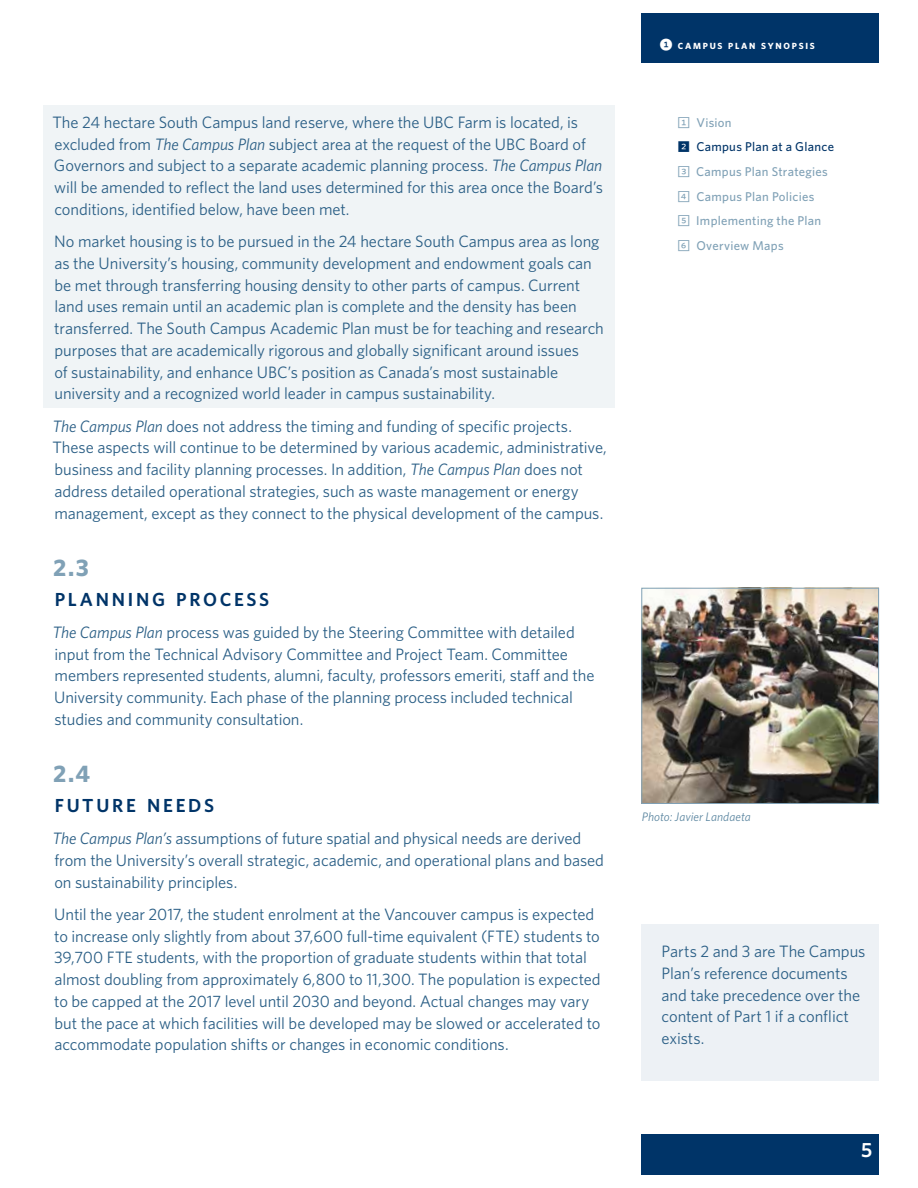
<style>
.page{position:relative;width:918px;height:1188px;background:#fff}
.page>*{position:absolute;margin:0;border:0;box-sizing:border-box;transform-origin:0 0}
.t1{font:700 24px "Whitney";color:#80a1b6}
.t2{font:600 20.7px "Whitney";color:#fff}
.t3{font:600 18.9px "Whitney";letter-spacing:.14em;color:#003468}
.t4{font:16.5px/21.8px "Whitney";letter-spacing:-.005em;color:#2b5f86}
.t5{font:500 12.75px/24.6px "Whitney";letter-spacing:.02em;color:#80a1b6}
.t6{font:italic 12.3px "Whitney";color:#5d87a1}
.t7{font:700 8.85px "Whitney";letter-spacing:.195em;color:#fff}
.s1{font-style:italic}
.s2{font-family:"Whitney Index Black Rd Bd";font-weight:400;font-size:12.75px}
.s3{font-family:"Whitney Index White Sq Md";font-weight:400}
.s4{font-family:"Whitney Index Black Sq Md";font-weight:400;color:#003468}
.s5{color:#003468}
</style>
<div class="page">
<div style="left:642px;top:1134px;width:237px;height:40px;background:#003468"></div>
<div style="left:642px;top:14px;width:237px;height:49px;background:#003468"></div>
<div style="left:43px;top:105px;width:572px;height:302px;background:#f0f4f6"></div>
<div style="left:641px;top:924px;width:238px;height:156px;background:#edf1f5"></div>
<img style="left:643px;top:590px;width:234px;height:212px">
<div style="left:641px;top:588px;width:238px;height:216px;border:1px solid #80a1b6"></div>
<p class="t4" style="left:52px;top:111px;width:552px">The 24 hectare South Campus land reserve, where the UBC Farm is located, is excluded from <span class="s1">The Campus Plan</span> subject area at the request of the UBC Board of Governors and subject to a separate academic planning process. <span class="s1">The Campus Plan </span>will be amended to reflect the land uses determined for this area once the Board’s conditions, identified below, have been met.</p>
<p class="t4" style="left:54px;top:230px;width:551px">No market housing is to be pursued in the 24 hectare South Campus area as long as the University’s housing, community development and endowment goals can be met through transferring housing density to other parts of campus. Current land uses remain until an academic plan is complete and the density has been transferred. The South Campus Academic Plan must be for teaching and research purposes that are academically rigorous and globally significant around issues<br>of sustainability, and enhance UBC’s position as Canada’s most sustainable university and a recognized world leader in campus sustainability.</p>
<p class="t4" style="left:52px;top:415px;width:556px"><span class="s1">The Campus Plan</span> does not address the timing and funding of specific projects.<br>These aspects will continue to be determined by various academic, administrative, business and facility planning processes. In addition, <span class="s1">The Campus Plan</span> does not address detailed operational strategies, such as waste management or energy management, except as they connect to the physical development of the campus.</p>
<h1 class="t1" style="left:53px;top:551px;width:37px">2.3</h1>
<p class="t3" style="left:55px;top:587px;width:216px">PLANNING PROCESS</p>
<p class="t4" style="left:52px;top:621px;width:544px"><span class="s1">The Campus Plan</span> process was guided by the Steering Committee with detailed input from the Technical Advisory Committee and Project Team. Committee members represented students, alumni, faculty, professors emeriti, staff and the University community. Each phase of the planning process included technical studies and community consultation.</p>
<h1 class="t1" style="left:53px;top:758px;width:38px">2.4</h1>
<p class="t3" style="left:55px;top:793px;width:161px">FUTURE NEEDS</p>
<p class="t4" style="left:52px;top:827px;width:553px"><span class="s1">The Campus Plan’s</span> assumptions of future spatial and physical needs are derived from the University’s overall strategic, academic, and operational plans and based on sustainability principles.</p>
<p class="t4" style="left:54px;top:903px;width:548px">Until the year 2017, the student enrolment at the Vancouver campus is expected to increase only slightly from about 37,600 full-time equivalent (FTE) students to 39,700 FTE students, with the proportion of graduate students within that total almost doubling from approximately 6,800 to 11,300. The population is expected to be capped at the 2017 level until 2030 and beyond. Actual changes may vary but the pace at which facilities will be developed may be slowed or accelerated to accommodate population shifts or changes in economic conditions.</p>
<p class="t7" style="left:660px;top:40px;width:157px"><span class="s2">1</span> CAMPUS PLAN SYNOPSIS</p>
<p class="t5" style="left:677px;top:110px;width:158px"><span class="s3">1</span> Vision<br><span class="s4">2</span> <span class="s5">Campus Plan at a Glance<br></span><span class="s3">3</span> Campus Plan Strategies<br><span class="s3">4</span> Campus Plan Policies<br><span class="s3">5</span> Implementing the Plan<br><span class="s3">6</span> Overview Maps</p>
<p class="t6" style="left:642px;top:808px;width:110px">Photo: Javier Landaeta</p>
<p class="t4" style="left:662px;top:940px;width:205px">Parts 2 and 3 are The Campus<br>Plan’s reference documents and take precedence over the content of Part 1 if a conflict exists.</p>
<p class="t2" style="left:861px;top:1136px;width:13px">5</p>
</div>
